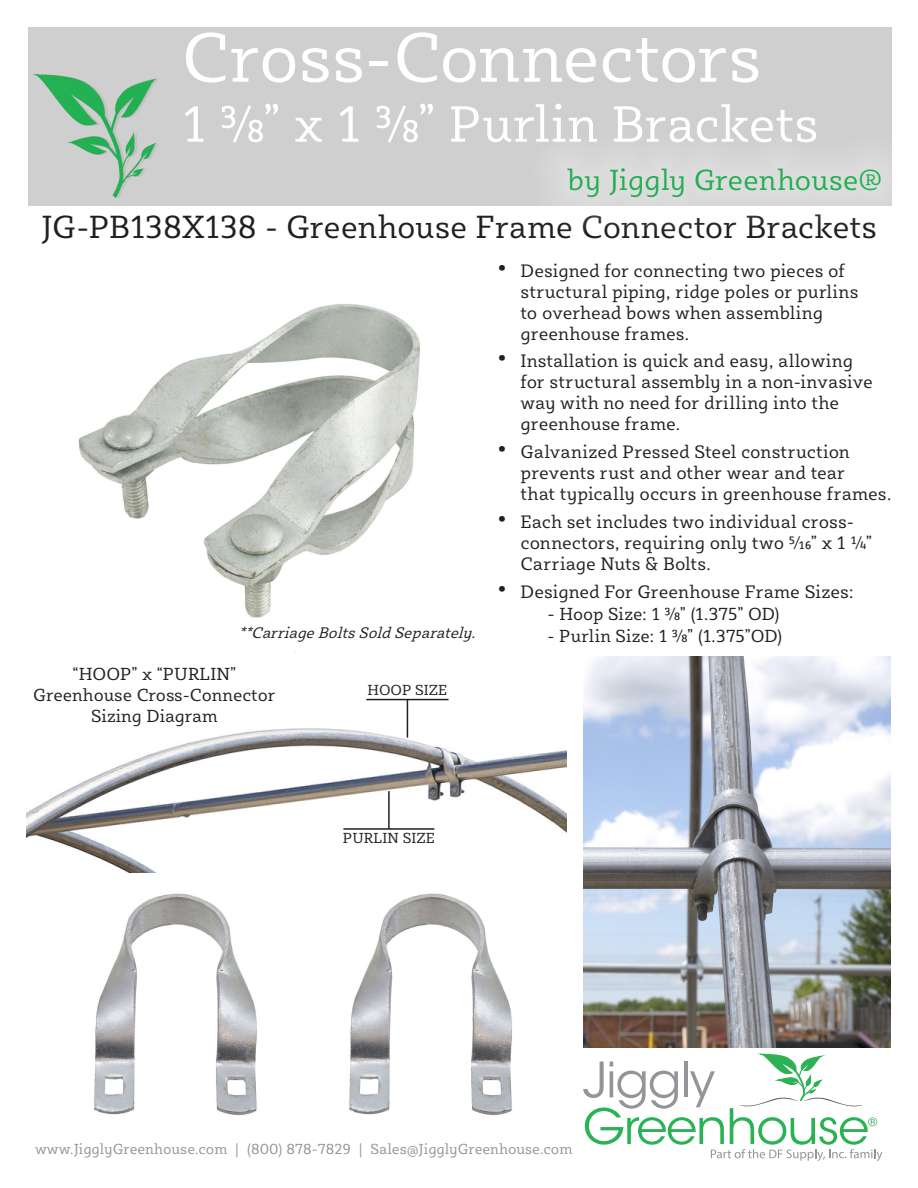
<style>
.page{position:relative;width:918px;height:1188px;background:#fff}
.page>*{position:absolute;margin:0;border:0;box-sizing:border-box;transform-origin:0 0}
.t1{font:72px "Sybilla Pro";letter-spacing:-.015em;color:#fff}
.t2{font:52.5px "Sybilla Pro";letter-spacing:-.005em;color:#fff}
.t3{font:33px "Sybilla Pro";letter-spacing:-.01em;color:#231f20}
.t4{font:18.6px/21px "Sybilla Pro";color:#231f20}
.t5{font:18px/21px "Sybilla Pro";color:#231f20;text-align:center}
.t6{font:italic 15.75px "Sybilla Pro";color:#231f20}
.t7{font:15px "Sybilla Pro";color:#939598}
.t8{font:15px "Sybilla Pro";color:#231f20}
.s1{font-size:34.5px}
.s2{font-size:18.6px}
</style>
<div class="page">
<img style="left:78px;top:304px;width:342px;height:349px">
<div style="left:28px;top:27px;width:864px;height:178px;background:#cfcfcf"></div>
<svg style="left:583px;top:1054px;width:299px;height:107px"></svg>
<div style="left:530px;top:131px;width:388px;height:104px;background:#fff;opacity:.6"></div>
<svg style="left:557px;top:159px;width:361px;height:46px;fill:#dadada"></svg>
<img style="left:35px;top:75px;width:121px;height:123px">
<img style="left:583px;top:656px;width:308px;height:391px">
<img style="left:94px;top:893px;width:418px;height:223px">
<img style="left:27px;top:698px;width:540px;height:175px">
<hr style="left:407px;top:700px;width:1px;height:38px;background:#231f20">
<hr style="left:366px;top:699px;width:83px;height:1px;background:#231f20">
<hr style="left:388px;top:791px;width:2px;height:38px;background:#231f20">
<hr style="left:343px;top:828px;width:91px;height:2px;background:#231f20">
<p class="t1" style="left:182px;top:11px;width:582px">Cross-Connectors</p>
<p class="t2" style="left:182px;top:90px;width:639px">1 3/8” x 1 3/8” Purlin Brackets</p>
<p class="t3" style="left:41px;top:206px;width:837px">JG-PB138X138 - Greenhouse Frame Connector Brackets</p>
<p class="t4" style="left:521px;top:259px;width:339px;text-indent:-27px"><span class="s1">•</span> Designed for connecting two pieces of structural piping, ridge poles or purlins to overhead bows when assembling greenhouse frames.</p>
<p class="t4" style="left:521px;top:350px;width:354px;text-indent:-27px"><span class="s1">•</span> Installation is quick and easy, allowing for structural assembly in a non-invasive way with no need for drilling into the greenhouse frame.</p>
<p class="t4" style="left:521px;top:441px;width:373px;text-indent:-27px"><span class="s1">•</span> Galvanized Pressed Steel construction prevents rust and other wear and tear<br>that typically occurs in greenhouse frames.</p>
<p class="t4" style="left:521px;top:510px;width:353px;text-indent:-27px"><span class="s1">•</span> Each set includes two individual cross&shy;connectors, requiring only two 5/16” x 1 1/4”<br>Carriage Nuts &amp; Bolts.</p>
<p class="t4" style="left:494px;top:580px;width:362px"><span class="s1">•</span> Designed For Greenhouse Frame Sizes:</p>
<p class="t5" style="left:548px;top:603px;width:234px"><span class="s2">-</span> Hoop Size: 1 3/8” (1.375” OD)</p>
<p class="t5" style="left:548px;top:625px;width:236px">- Purlin Size: 1 3/8” (1.375”OD)</p>
<p class="t6" style="left:239px;top:623px;width:243px">**CarriageBoltsSoldSeparately.</p>
<p class="t5" style="left:73px;top:663px;width:165px">“HOOP” x “PURLIN”</p>
<p class="t5" style="left:33px;top:684px;width:244px">Greenhouse Cross-Connector<br>Sizing Diagram</p>
<p class="t8" style="left:367px;top:680px;width:81px">HOOP SIZE</p>
<p class="t8" style="left:343px;top:828px;width:93px">PURLIN SIZE</p>
<p class="t7" style="left:35px;top:1140px;width:539px">www.JigglyGreenhouse.com | (800) 878-7829 | Sales@JigglyGreenhouse.com</p>
</div>
